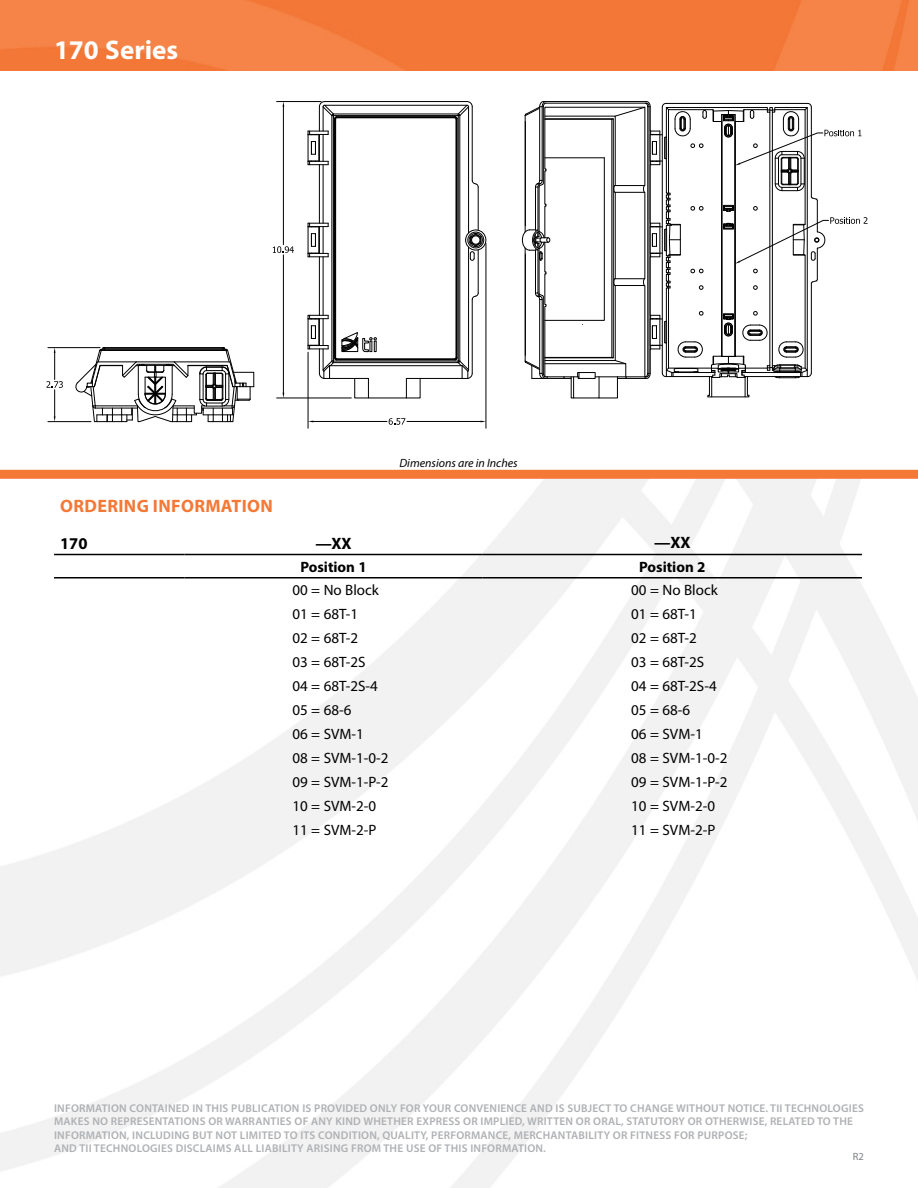
<style>
.page{position:relative;width:918px;height:1188px;background:#fff}
.page>*{position:absolute;margin:0;border:0;box-sizing:border-box;transform-origin:0 0}
.t1{font:700 27px "Myriad Pro";color:#fff}
.t2{font:700 18px "Myriad Pro";letter-spacing:.02em;color:#f47836}
.t3{font:700 16.5px "Myriad Pro";letter-spacing:-.005em;color:#000}
.t4{font:15px/24px "Myriad Pro";color:#000}
.t5{font:700 15px "Myriad Pro";color:#000}
.t6{font:italic 12px "Myriad Pro";color:#000}
.t7{font:600 11.25px/13.5px "Myriad Pro";letter-spacing:.02em;color:#aeb0b3}
.t8{font:10.5px "Myriad Pro";color:#7e8083}
</style>
<div class="page">
<img style="left:0;top:0;width:918px;height:71px">
<div style="left:0;top:470px;width:918px;height:9px;background:#f47836"></div>
<hr style="left:483px;top:554px;width:379px;height:1px;background:#000">
<hr style="left:483px;top:577px;width:379px;height:2px;background:#000">
<hr style="left:54px;top:554px;width:130px;height:1px;background:#000">
<hr style="left:184px;top:554px;width:299px;height:1px;background:#000">
<hr style="left:54px;top:577px;width:130px;height:2px;background:#000">
<hr style="left:184px;top:577px;width:299px;height:2px;background:#000">
<svg style="left:308px;top:101px;width:178px;height:297px"></svg>
<svg style="left:72px;top:347px;width:182px;height:75px"></svg>
<hr style="left:277px;top:101px;width:44px;height:1px;background:#000">
<hr style="left:277px;top:398px;width:74px;height:1px;background:#000">
<hr style="left:283px;top:107px;width:1px;height:138px;background:#000">
<hr style="left:283px;top:255px;width:1px;height:138px;background:#000">
<svg style="left:273px;top:246px;width:21px;height:7px"></svg>
<hr style="left:308px;top:352px;width:1px;height:76px;background:#000">
<hr style="left:486px;top:243px;width:1px;height:185px;background:#000">
<hr style="left:313px;top:421px;width:74px;height:1px;background:#000">
<hr style="left:407px;top:421px;width:74px;height:1px;background:#000">
<svg style="left:389px;top:418px;width:16px;height:7px"></svg>
<hr style="left:48px;top:347px;width:52px;height:1px;background:#000">
<hr style="left:48px;top:421px;width:43px;height:1px;background:#000">
<svg style="left:47px;top:348px;width:16px;height:74px"></svg>
<svg style="left:521px;top:101px;width:347px;height:297px"></svg>
<h1 class="t1" style="left:54px;top:32px;width:126px">170 Series</h1>
<p class="t6" style="left:399px;top:456px;width:120px">Dimensions are in Inches</p>
<h2 class="t2" style="left:60px;top:494px;width:214px">ORDERING INFORMATION</h2>
<h3 class="t3" style="left:60px;top:532px;width:29px">170</h3>
<h3 class="t3" style="left:315px;top:532px;width:38px">—XX</h3>
<h3 class="t3" style="left:654px;top:532px;width:38px">—XX</h3>
<h3 class="t5" style="left:300px;top:557px;width:68px">Position 1</h3>
<h3 class="t5" style="left:639px;top:557px;width:68px">Position 2</h3>
<h3 class="t4" style="left:292px;top:578px;width:98px">00 = No Block<br>01 = 68T-1<br>02 = 68T-2<br>03 = 68T-2S<br>04 = 68T-2S-4<br>05 = 68-6<br>06 = SVM-1<br>08 = SVM-1-0-2<br>09 = SVM-1-P-2<br>10 = SVM-2-0<br>11 = SVM-2-P</h3>
<h3 class="t4" style="left:631px;top:578px;width:98px">00 = No Block<br>01 = 68T-1<br>02 = 68T-2<br>03 = 68T-2S<br>04 = 68T-2S-4<br>05 = 68-6<br>06 = SVM-1<br>08 = SVM-1-0-2<br>09 = SVM-1-P-2<br>10 = SVM-2-0<br>11 = SVM-2-P</h3>
<p class="t7" style="left:54px;top:1101px;width:811px">INFORMATION CONTAINED IN THIS PUBLICATION IS PROVIDED ONLY FOR YOUR CONVENIENCE AND IS SUBJECT TO CHANGE WITHOUT NOTICE. TII TECHNOLOGIES MAKES NO REPRESENTATIONS OR WARRANTIES OF ANY KIND WHETHER EXPRESS OR IMPLIED, WRITTEN OR ORAL, STATUTORY OR OTHERWISE, RELATED TO THE INFORMATION, INCLUDING BUT NOT LIMITED TO ITS CONDITION, QUALITY, PERFORMANCE, MERCHANTABILITY OR FITNESS FOR PURPOSE;<br>AND TII TECHNOLOGIES DISCLAIMS ALL LIABILITY ARISING FROM THE USE OF THIS INFORMATION.</p>
<p class="t8" style="left:853px;top:1150px;width:13px">R2</p>
</div>
